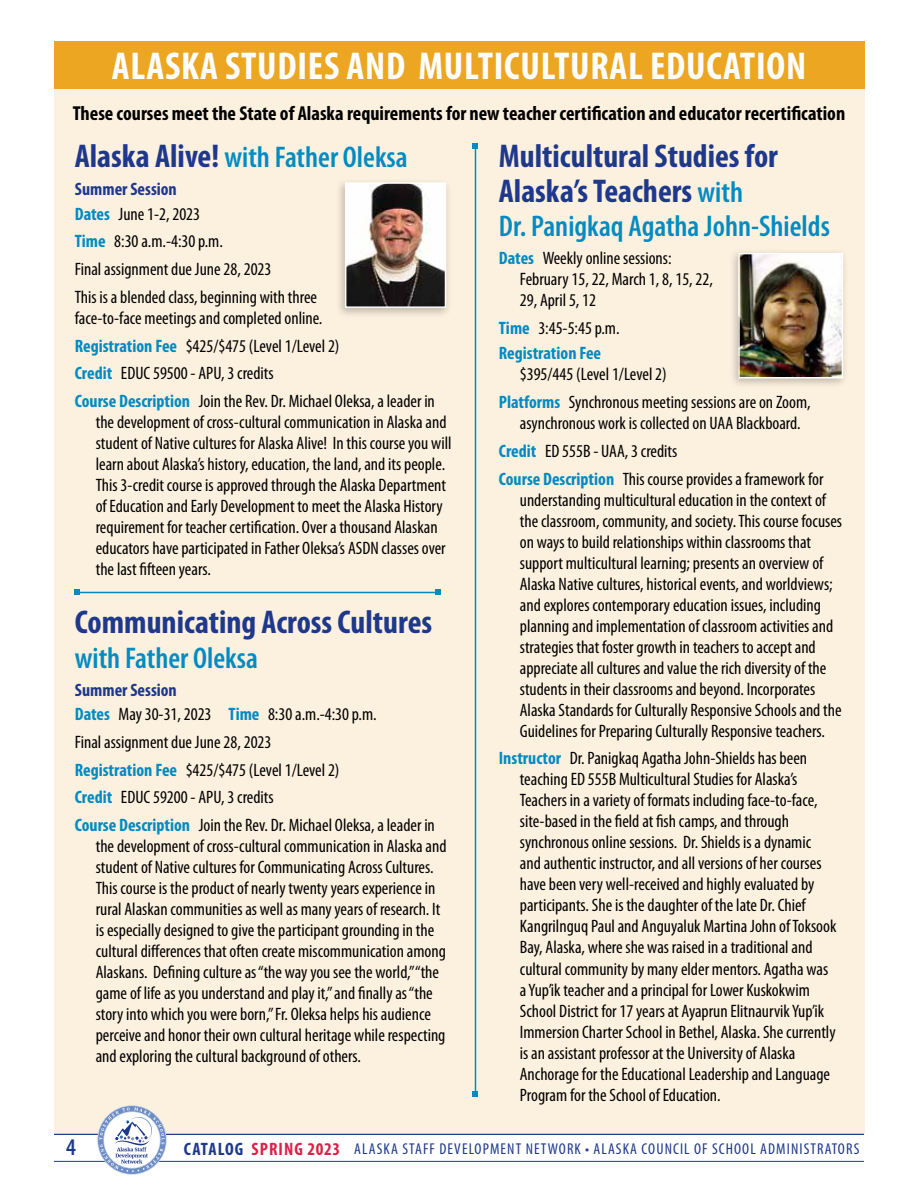
<style>
.page{position:relative;width:918px;height:1188px;background:#fff}
.page>*{position:absolute;margin:0;border:0;box-sizing:border-box;transform-origin:0 0}
.t1{font:700 condensed 39px "Myriad Pro";letter-spacing:.02em;color:#fff}
.t2{font:700 condensed 33px/34.5px "Myriad Pro";color:#1e388c}
.t3{font:600 condensed 30px "Myriad Pro";color:#008bc2}
.t4{font:600 condensed 24px "Myriad Pro";color:#1e388c}
.t5{font:700 condensed 20.25px "Myriad Pro";color:#000}
.t6{font:condensed 18px/21px "Myriad Pro";color:#000}
.t7{font:700 condensed 18px/25.5px "Myriad Pro";color:#008bc2}
.t8{font:700 condensed 18px/24.5px "Myriad Pro";color:#1e388c}
.t9{font:condensed 15.75px "Myriad Pro";letter-spacing:.07em;color:#1e388c}
.s1{font-weight:700;font-size:33px;color:#1e388c}
.s2{color:#008bc2}
.s3{font-weight:400;color:#000}
.s4{font-weight:700;color:#008bc2}
.s5{font-style:italic}
.s6{font-weight:700;color:#1e388c}
.s7{font-weight:600;font-size:30px;color:#008bc2}
.s8{font-weight:700;font-size:18px}
.s9{font-weight:700;font-size:18px;color:#d92248}
</style>
<div class="page">
<div style="left:54px;top:81px;width:810px;height:1053px;background:#fcf0de"></div>
<hr style="left:54px;top:1161px;width:810px;height:1px;background:#1e388c">
<hr style="left:54px;top:1134px;width:810px;height:1px;background:#1e388c">
<svg style="left:99px;top:1107px;width:66px;height:65px"></svg>
<div style="left:54px;top:41px;width:810px;height:47px;background:#eca622"></div>
<hr style="left:475px;top:146px;width:1px;height:948px;background:#008bc2">
<svg style="left:472px;top:143px;width:6px;height:6px"></svg>
<svg style="left:472px;top:1091px;width:6px;height:6px"></svg>
<hr style="left:77px;top:592px;width:361px;height:1px;background:#008bc2">
<svg style="left:435px;top:590px;width:6px;height:5px"></svg>
<svg style="left:74px;top:590px;width:6px;height:5px"></svg>
<div style="left:335px;top:177px;width:117px;height:141px;background:#000;opacity:.23"></div>
<img style="left:348px;top:185px;width:95px;height:120px">
<div style="left:345px;top:182px;width:101px;height:126px;border:2px solid #fff"></div>
<div style="left:728px;top:248px;width:121px;height:141px;background:#000;opacity:.23"></div>
<img style="left:741px;top:256px;width:99px;height:120px">
<div style="left:738px;top:253px;width:105px;height:126px;border:2px solid #fff"></div>
<h1 class="t1" style="left:112px;top:41px;width:696px">ALASKA STUDIES AND MULTICULTURAL EDUCATION</h1>
<p class="t5" style="left:73px;top:100px;width:774px">These courses meet the State of Alaska requirements for new teacher certification and educator recertification</p>
<h3 class="t3" style="left:75px;top:139px;width:334px"><span class="s1">Alaska Alive!</span> with Father Oleksa</h3>
<p class="t8" style="left:75px;top:176px;width:127px">Summer Session<br><span class="s2">Dates</span> <span class="s3">June 1-2, 2023</span></p>
<p class="t6" style="left:75px;top:227px;width:244px;line-height:27.8px"><span class="s4">Time</span> 8:30 a.m.-4:30 p.m.<br>Final assignment due June 28, 2023<br>This is a blended class, beginning with three</p>
<p class="t6" style="left:75px;top:304px;width:362px;line-height:27.8px">face-to-face meetings and completed online<span class="s5">.<br></span><span class="s4">Registration Fee</span> $425/$475 (Level 1/Level 2)<br><span class="s4">Credit</span> EDUC 59500 - APU, 3 credits<br><span class="s4">Course Description</span> Join the Rev. Dr. Michael Oleksa, a leader in</p>
<p class="t6" style="left:96px;top:411px;width:357px">the development of cross-cultural communication in Alaska and student of Native cultures for Alaska Alive! In this course you will learn about Alaska’s history, education, the land, and its people.<br>This 3-credit course is approved through the Alaska Department of Education and Early Development to meet the Alaska History requirement for teacher certification. Over a thousand Alaskan educators have participated in Father Oleksa’s ASDN classes over the last fifteen years.</p>
<h2 class="t2" style="left:75px;top:604px;width:359px">Communicating Across Cultures</h2>
<h3 class="t3" style="left:75px;top:639px;width:185px">with Father Oleksa</h3>
<p class="t6" style="left:75px;top:677px;width:303px;line-height:24.5px"><span class="s6">Summer Session<br></span><span class="s4">Dates</span> May 30-31, 2023 <span class="s4">Time</span> 8:30 a.m.-4:30 p.m.</p>
<p class="t6" style="left:75px;top:728px;width:362px;line-height:27.8px">Final assignment due June 28, 2023<br><span class="s4">Registration Fee</span> $425/$475 (Level 1/Level 2)<br><span class="s4">Credit</span> EDUC 59200 - APU, 3 credits<br><span class="s4">Course Description</span> Join the Rev. Dr. Michael Oleksa, a leader in</p>
<p class="t6" style="left:96px;top:835px;width:352px">the development of cross-cultural communication in Alaska and student of Native cultures for Communicating Across Cultures.<br>This course is the product of nearly twenty years experience in rural Alaskan communities as well as many years of research. It is especially designed to give the participant grounding in the cultural differences that often create miscommunication among Alaskans. Defining culture as “the way you see the world,” “the game of life as you understand and play it,” and finally as “the story into which you were born,” Fr. Oleksa helps his audience perceive and honor their own cultural heritage while respecting and exploring the cultural background of others.</p>
<h2 class="t2" style="left:499px;top:138px;width:281px">Multicultural Studies for<br>Alaska’s Teachers <span class="s7">with</span></h2>
<h3 class="t3" style="left:499px;top:208px;width:333px">Dr. Panigkaq Agatha John-Shields</h3>
<p class="t6" style="left:520px;top:247px;width:195px;text-indent:-21px"><span class="s4">Dates</span> Weekly online sessions:<br>February 15, 22, March 1, 8, 15, 22,<br>29, April 5, 12</p>
<p class="t7" style="left:499px;top:315px;width:122px">Time <span class="s3">3:45-5:45 p.m.<br></span>Registration Fee</p>
<p class="t6" style="left:499px;top:360px;width:313px;line-height:27.8px;text-indent:21px">$395/445 (Level 1/Level 2)<br><span class="s4">Platforms</span> Synchronous meeting sessions are on Zoom,</p>
<p class="t6" style="left:499px;top:409px;width:326px;line-height:27.8px;text-indent:21px">asynchronous work is collected on UAA Blackboard.<br><span class="s4">Credit</span> ED 555B - UAA, 3 credits<br><span class="s4">Course Description</span> This course provides a framework for</p>
<p class="t6" style="left:520px;top:489px;width:324px">understanding multicultural education in the context of the classroom, community, and society. This course focuses on ways to build relationships within classrooms that support multicultural learning; presents an overview of Alaska Native cultures, historical events, and worldviews; and explores contemporary education issues, including planning and implementation of classroom activities and strategies that foster growth in teachers to accept and appreciate all cultures and value the rich diversity of the students in their classrooms and beyond. Incorporates Alaska Standards for Culturally Responsive Schools and the Guidelines for Preparing Culturally Responsive teachers.</p>
<p class="t6" style="left:520px;top:748px;width:318px;text-indent:-21px"><span class="s4">Instructor</span> Dr. Panigkaq Agatha John-Shields has been teaching ED 555B Multicultural Studies for Alaska’s Teachers in a variety of formats including face-to-face, site-based in the field at fish camps, and through synchronous online sessions. Dr. Shields is a dynamic and authentic instructor, and all versions of her courses have been very well-received and highly evaluated by participants. She is the daughter of the late Dr. Chief Kangrilnguq Paul and Anguyaluk Martina John of Toksook Bay, Alaska, where she was raised in a traditional and cultural community by many elder mentors. Agatha was a Yup’ik teacher and a principal for Lower Kuskokwim School District for 17 years at Ayaprun Elitnaurvik Yup’ik Immersion Charter School in Bethel, Alaska. She currently is an assistant professor at the University of Alaska Anchorage for the Educational Leadership and Language Program for the School of Education.</p>
<h3 class="t4" style="left:66px;top:1132px;width:11px">4</h3>
<p class="t9" style="left:184px;top:1140px;width:677px"><span class="s8">CATALOG</span> <span class="s9">SPRING 2023</span> ALASKA STAFF DEVELOPMENT NETWORK • ALASKA COUNCIL OF SCHOOL ADMINISTRATORS</p>
</div>
